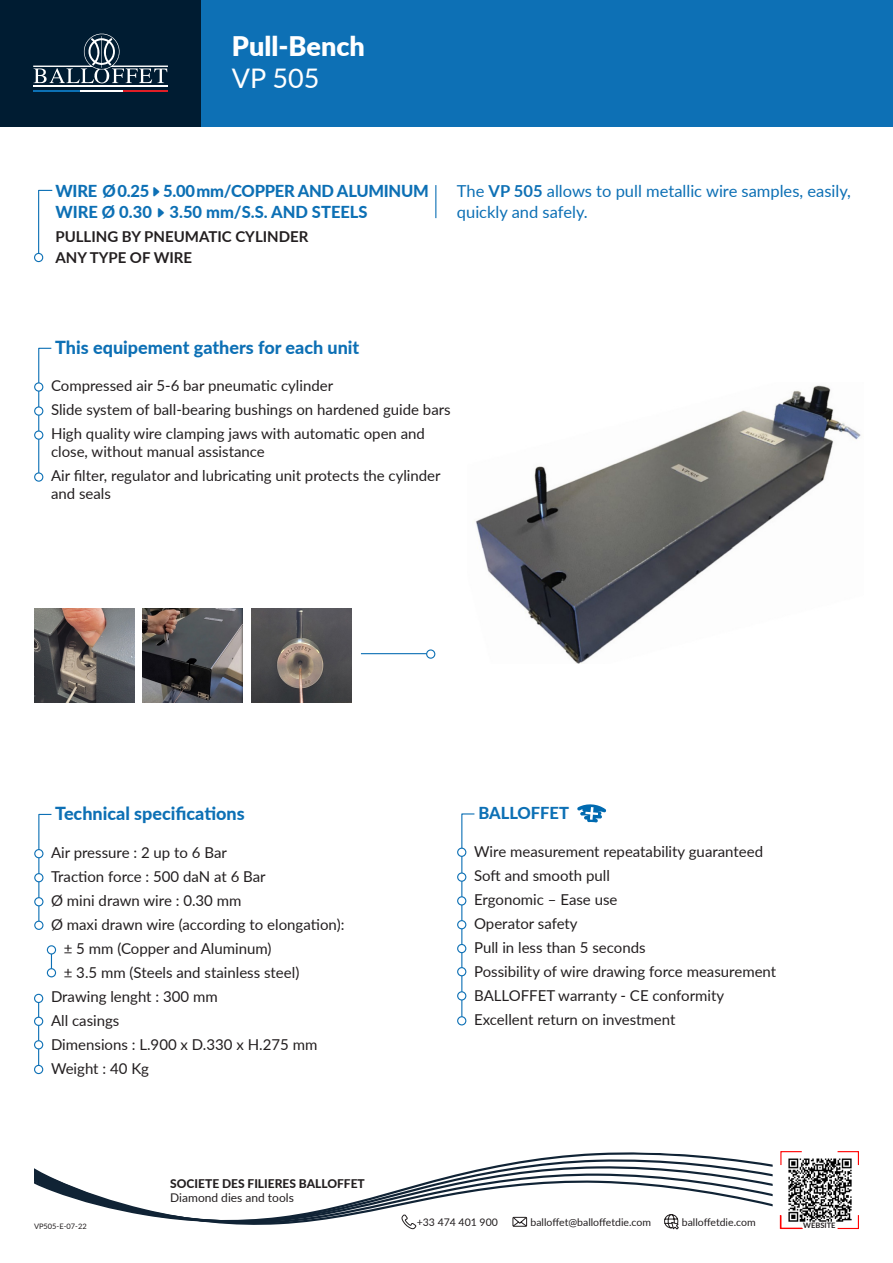
<style>
.page{position:relative;width:893px;height:1263px;background:#fff}
.page>*{position:absolute;margin:0;border:0;box-sizing:border-box;transform-origin:0 0}
.Style_de_paragraphe{font:900 27px/32.4px "Lato";color:#fff}
.sous-titre{font:800 18px "Lato";color:#0d70b5}
.Texte_fiche{font:800 16.5px "Lato";letter-spacing:-.015em;color:#0d70b5}
.Texte_fiche-2{font:16.5px/21px "Lato";color:#0d70b5}
.texte_fiche{font:15px/18px "Lato";color:#231f20}
.balloffet{font:15px "Lato";color:#231f20}
.Texte_fiche-3{font:700 15px "Lato";color:#231f20}
.t1{font:800 12px "Lato";color:#231f20}
.t2{font:12px "Lato";color:#231f20}
.t3{font:10.5px "Lato";color:#231f20}
.t4{font:7.5px "Lato";color:#231f20}
.t5{font:700 7.5px "Lato";color:#231f20}
.s1{font-weight:400}
.s2{font-weight:700}
</style>
<div class="page">
<svg style="left:559px;top:1152px;width:146px;height:4px"></svg>
<svg style="left:34px;top:1158px;width:739px;height:68px"></svg>
<svg style="left:837px;top:1215px;width:22px;height:14px"></svg>
<svg style="left:780px;top:1151px;width:22px;height:14px"></svg>
<svg style="left:837px;top:1151px;width:22px;height:15px"></svg>
<svg style="left:34px;top:1169px;width:131px;height:49px"></svg>
<svg style="left:401px;top:1213px;width:16px;height:17px"></svg>
<svg style="left:512px;top:1216px;width:15px;height:11px"></svg>
<svg style="left:664px;top:1214px;width:16px;height:16px"></svg>
<div style="left:194px;top:0;width:699px;height:127px;background:#0d70b5"></div>
<div style="left:0;top:0;width:201px;height:127px;background:#001c32"></div>
<hr style="left:33px;top:85px;width:135px;height:1px;background:#fff">
<svg style="left:33px;top:33px;width:135px;height:51px"></svg>
<hr style="left:79px;top:90px;width:44px;height:2px;background:#fff">
<hr style="left:33px;top:90px;width:46px;height:2px;background:#0c71b5">
<hr style="left:123px;top:90px;width:45px;height:2px;background:#e01e26">
<img style="left:788px;top:1157px;width:64px;height:65px">
<svg style="left:779px;top:1214px;width:25px;height:15px"></svg>
<img style="left:34px;top:608px;width:100px;height:94px">
<img style="left:251px;top:608px;width:100px;height:94px">
<img style="left:143px;top:608px;width:100px;height:94px">
<svg style="left:577px;top:804px;width:29px;height:18px"></svg>
<hr style="left:361px;top:653px;width:71px;height:1px;background:#0d70b5">
<div style="left:427px;top:650px;width:8px;height:8px;background:#fff;border-radius:50%"></div>
<div style="left:426px;top:649px;width:9px;height:10px;border:1px solid #0d70b5;border-radius:50%"></div>
<hr style="left:435px;top:185px;width:1px;height:33px;background:#0d70b5">
<img style="left:475px;top:385px;width:386px;height:279px">
<svg style="left:38px;top:813px;width:14px;height:113px"></svg>
<svg style="left:461px;top:813px;width:14px;height:210px"></svg>
<svg style="left:38px;top:347px;width:14px;height:131px"></svg>
<svg style="left:38px;top:189px;width:15px;height:69px"></svg>
<div style="left:458px;top:848px;width:8px;height:8px;background:#fff;border-radius:50%"></div>
<div style="left:457px;top:848px;width:9px;height:9px;border:1px solid #0d70b5;border-radius:50%"></div>
<div style="left:458px;top:873px;width:8px;height:8px;background:#fff;border-radius:50%"></div>
<div style="left:457px;top:872px;width:9px;height:10px;border:1px solid #0d70b5;border-radius:50%"></div>
<div style="left:458px;top:897px;width:8px;height:8px;background:#fff;border-radius:50%"></div>
<div style="left:457px;top:896px;width:9px;height:9px;border:1px solid #0d70b5;border-radius:50%"></div>
<div style="left:458px;top:921px;width:8px;height:8px;background:#fff;border-radius:50%"></div>
<div style="left:457px;top:920px;width:9px;height:9px;border:1px solid #0d70b5;border-radius:50%"></div>
<div style="left:458px;top:944px;width:8px;height:9px;background:#fff;border-radius:50%"></div>
<div style="left:457px;top:944px;width:9px;height:9px;border:1px solid #0d70b5;border-radius:50%"></div>
<div style="left:458px;top:968px;width:8px;height:8px;background:#fff;border-radius:50%"></div>
<div style="left:457px;top:967px;width:9px;height:9px;border:1px solid #0d70b5;border-radius:50%"></div>
<div style="left:35px;top:383px;width:8px;height:8px;background:#fff;border-radius:50%"></div>
<div style="left:34px;top:382px;width:9px;height:10px;border:1px solid #0d70b5;border-radius:50%"></div>
<div style="left:458px;top:992px;width:8px;height:8px;background:#fff;border-radius:50%"></div>
<div style="left:457px;top:991px;width:9px;height:9px;border:1px solid #0d70b5;border-radius:50%"></div>
<div style="left:35px;top:407px;width:8px;height:8px;background:#fff;border-radius:50%"></div>
<div style="left:34px;top:406px;width:9px;height:10px;border:1px solid #0d70b5;border-radius:50%"></div>
<div style="left:458px;top:1017px;width:8px;height:8px;background:#fff;border-radius:50%"></div>
<div style="left:457px;top:1016px;width:9px;height:9px;border:1px solid #0d70b5;border-radius:50%"></div>
<div style="left:35px;top:431px;width:8px;height:8px;background:#fff;border-radius:50%"></div>
<div style="left:34px;top:430px;width:9px;height:10px;border:1px solid #0d70b5;border-radius:50%"></div>
<div style="left:35px;top:473px;width:8px;height:8px;background:#fff;border-radius:50%"></div>
<div style="left:34px;top:472px;width:9px;height:10px;border:1px solid #0d70b5;border-radius:50%"></div>
<div style="left:35px;top:849px;width:8px;height:9px;background:#fff;border-radius:50%"></div>
<div style="left:34px;top:849px;width:9px;height:9px;border:1px solid #0d70b5;border-radius:50%"></div>
<div style="left:35px;top:874px;width:8px;height:8px;background:#fff;border-radius:50%"></div>
<div style="left:34px;top:873px;width:9px;height:9px;border:1px solid #0d70b5;border-radius:50%"></div>
<div style="left:35px;top:898px;width:8px;height:8px;background:#fff;border-radius:50%"></div>
<div style="left:34px;top:897px;width:9px;height:9px;border:1px solid #0d70b5;border-radius:50%"></div>
<div style="left:35px;top:921px;width:8px;height:8px;background:#fff;border-radius:50%"></div>
<div style="left:34px;top:921px;width:9px;height:9px;border:1px solid #0d70b5;border-radius:50%"></div>
<svg style="left:51px;top:954px;width:1px;height:14px"></svg>
<div style="left:47px;top:945px;width:9px;height:9px;border:1px solid #0d70b5;border-radius:50%"></div>
<div style="left:47px;top:968px;width:9px;height:9px;border:1px solid #0d70b5;border-radius:50%"></div>
<hr style="left:38px;top:998px;width:1px;height:70px;background:#0d70b5">
<div style="left:35px;top:994px;width:8px;height:8px;background:#fff;border-radius:50%"></div>
<div style="left:34px;top:994px;width:9px;height:9px;border:1px solid #0d70b5;border-radius:50%"></div>
<div style="left:35px;top:1017px;width:8px;height:8px;background:#fff;border-radius:50%"></div>
<div style="left:34px;top:1017px;width:9px;height:9px;border:1px solid #0d70b5;border-radius:50%"></div>
<div style="left:35px;top:253px;width:8px;height:9px;background:#fff;border-radius:50%"></div>
<div style="left:34px;top:253px;width:9px;height:9px;border:1px solid #0d70b5;border-radius:50%"></div>
<div style="left:35px;top:1041px;width:8px;height:8px;background:#fff;border-radius:50%"></div>
<div style="left:34px;top:1040px;width:9px;height:9px;border:1px solid #0d70b5;border-radius:50%"></div>
<div style="left:35px;top:1065px;width:8px;height:8px;background:#fff;border-radius:50%"></div>
<div style="left:34px;top:1065px;width:9px;height:9px;border:1px solid #0d70b5;border-radius:50%"></div>
<p class="Style_de_paragraphe" style="left:232px;top:29px;width:135px">Pull-Bench<br><span class="s1">VP 505</span></p>
<p class="Texte_fiche" style="left:55px;top:178px;width:375px">WIRE Ø 0.25 5.00 mm/COPPER AND ALUMINUM</p>
<p class="Texte_fiche" style="left:55px;top:199px;width:314px">WIRE Ø 0.30 3.50 mm/S.S. AND STEELS</p>
<p class="Texte_fiche-3" style="left:55px;top:225px;width:255px">PULLING BY PNEUMATIC CYLINDER</p>
<p class="Texte_fiche-3" style="left:55px;top:246px;width:138px">ANY TYPE OF WIRE</p>
<p class="Texte_fiche-2" style="left:457px;top:180px;width:396px">The <span class="s2">VP 505</span> allows to pull metallic wire samples, easily, quickly and safely.</p>
<p class="sous-titre" style="left:55px;top:334px;width:306px">This equipement gathers for each unit</p>
<p class="texte_fiche" style="left:51px;top:376px;width:284px">Compressed air 5-6 bar pneumatic cylinder</p>
<p class="texte_fiche" style="left:51px;top:400px;width:401px">Slide system of ball-bearing bushings on hardened guide bars</p>
<p class="texte_fiche" style="left:51px;top:424px;width:375px">High quality wire clamping jaws with automatic open and close, without manual assistance</p>
<p class="texte_fiche" style="left:51px;top:466px;width:391px">Air filter, regulator and lubricating unit protects the cylinder and seals</p>
<p class="sous-titre" style="left:55px;top:800px;width:191px">Technical specifications</p>
<p class="texte_fiche" style="left:51px;top:843px;width:177px">Air pressure : 2 up to 6 Bar</p>
<p class="texte_fiche" style="left:51px;top:867px;width:216px">Traction force : 500 daN at 6 Bar</p>
<p class="texte_fiche" style="left:51px;top:891px;width:192px">Ø mini drawn wire : 0.30 mm</p>
<p class="texte_fiche" style="left:51px;top:915px;width:295px">Ø maxi drawn wire (according to elongation):</p>
<p class="texte_fiche" style="left:64px;top:939px;width:209px">± 5 mm (Copper and Aluminum)</p>
<p class="texte_fiche" style="left:64px;top:963px;width:237px">± 3.5 mm (Steels and stainless steel)</p>
<p class="texte_fiche" style="left:51px;top:987px;width:168px">Drawing lenght : 300 mm</p>
<p class="texte_fiche" style="left:51px;top:1011px;width:70px">All casings</p>
<p class="texte_fiche" style="left:51px;top:1035px;width:268px">Dimensions : L.900 x D.330 x H.275 mm</p>
<p class="texte_fiche" style="left:51px;top:1059px;width:100px">Weight : 40 Kg</p>
<p class="t1" style="left:170px;top:1174px;width:196px">SOCIETE DES FILIERES BALLOFFET</p>
<p class="t2" style="left:170px;top:1189px;width:125px">Diamond dies and tools</p>
<p class="Texte_fiche" style="left:478px;top:801px;width:92px">BALLOFFET</p>
<p class="balloffet" style="left:474px;top:841px;width:290px">Wire measurement repeatability guaranteed</p>
<p class="balloffet" style="left:474px;top:865px;width:137px">Soft and smooth pull</p>
<p class="balloffet" style="left:474px;top:889px;width:145px">Ergonomic – Ease use</p>
<p class="balloffet" style="left:474px;top:913px;width:105px">Operator safety</p>
<p class="balloffet" style="left:474px;top:937px;width:173px">Pull in less than 5 seconds</p>
<p class="balloffet" style="left:474px;top:961px;width:304px">Possibility of wire drawing force measurement</p>
<p class="balloffet" style="left:474px;top:985px;width:252px">BALLOFFET warranty - CE conformity</p>
<p class="balloffet" style="left:474px;top:1009px;width:203px">Excellent return on investment</p>
<p class="t3" style="left:417px;top:1215px;width:83px">+33 474 401 900</p>
<p class="t3" style="left:530px;top:1215px;width:122px">balloffet@balloffetdie.com</p>
<p class="t3" style="left:682px;top:1215px;width:75px">balloffetdie.com</p>
<p class="t4" style="left:34px;top:1221px;width:54px">VP505-E-07-22</p>
<p class="t5" style="left:803px;top:1220px;width:34px">WEBSITE</p>
</div>
